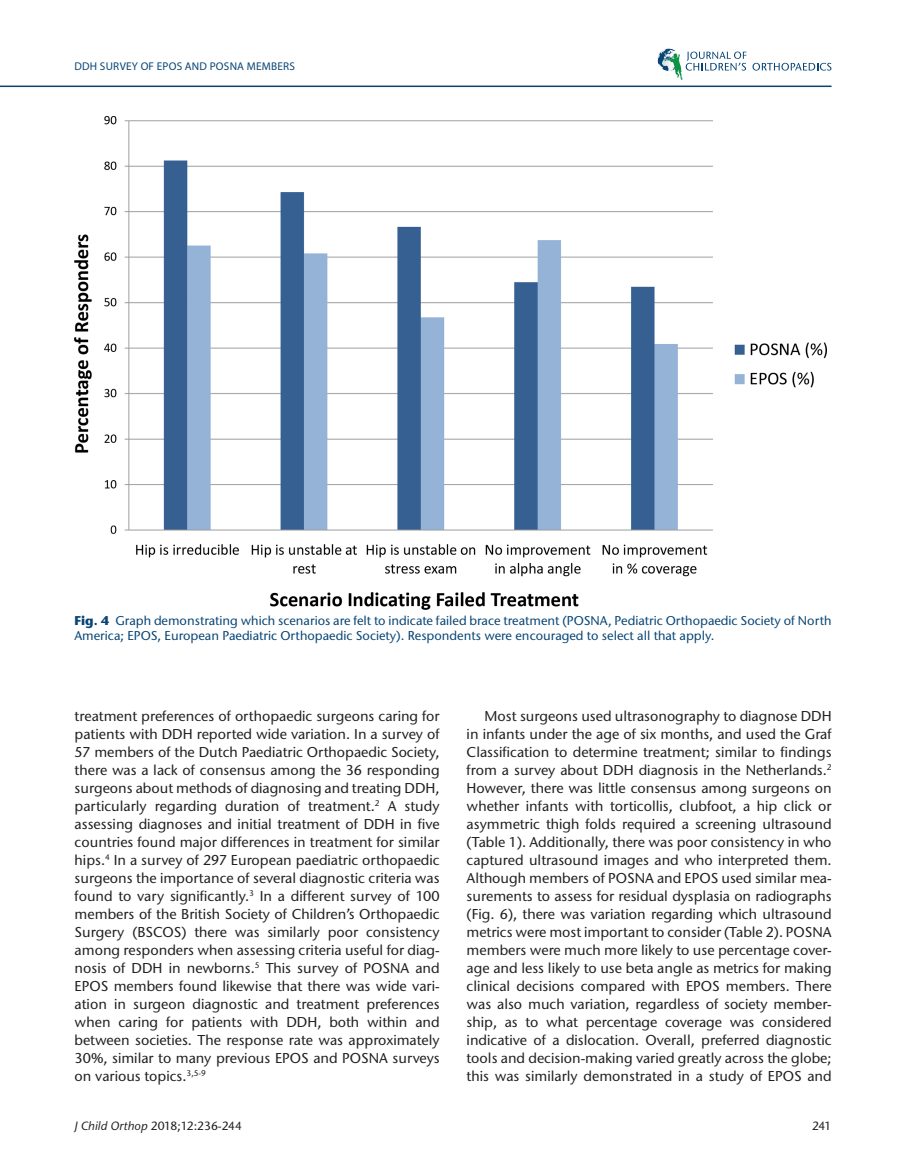
<style>
.page{position:relative;width:906px;height:1170px;background:#fff}
.page>*{position:absolute;margin:0;border:0;box-sizing:border-box;transform-origin:0 0}
.TXI{font:500 14.25px/18px "Stone Sans Pro ITC";color:#231f20;text-align:justify}
.TXT{font:500 14.25px/18px "Stone Sans Pro ITC";color:#231f20;text-align:justify}
.jrnlFigCaption{font:500 12.75px/15px "Stone Sans Pro ITC";color:#084575}
.t1{font:500 12px "Stone Sans Pro ITC";letter-spacing:-.02em;color:#231f20}
.t2{font:500 12px "Stone Sans Pro ITC";letter-spacing:-.045em;color:#231f20}
.t3{font:11.25px "Myriad Pro";letter-spacing:.02em;color:#084575}
.s1{font-family:"Stone Sans Std";font-weight:700}
.s2{font-style:italic}
</style>
<div class="page">
<svg style="left:752px;top:63px;width:79px;height:8px"></svg>
<div style="left:657px;top:48px;width:23px;height:24px;border:1px solid #fff;border-radius:50%"></div>
<svg style="left:657px;top:49px;width:89px;height:31px"></svg>
<hr style="left:0;top:86px;width:831px;height:1px;background:#084575">
<img style="left:74px;top:117px;width:752px;height:492px">
<p class="t3" style="left:75px;top:60px;width:222px">DDH SURVEY OF EPOS AND POSNA MEMBERS</p>
<p class="jrnlFigCaption" style="left:74px;top:612px;width:758px"><span class="s1">Fig. 4</span> Graph demonstrating which scenarios are felt to indicate failed brace treatment (POSNA, Pediatric Orthopaedic Society of North<br>America; EPOS, European Paediatric Orthopaedic Society). Respondents were encouraged to select all that apply.</p>
<p class="TXT" style="left:75px;top:707px;width:366px">treatment preferences of orthopaedic surgeons caring for patients with DDH reported wide variation. In a survey of 57 members of the Dutch Paediatric Orthopaedic Society, there was a lack of consensus among the 36 responding surgeons about methods of diagnosing and treating DDH, particularly regarding duration of treatment.<sup>2</sup> A study assessing diagnoses and initial treatment of DDH in five countries found major differences in treatment for similar hips.<sup>4</sup> In a survey of 297 European paediatric orthopaedic surgeons the importance of several diagnostic criteria was found to vary significantly.<sup>3</sup> In a different survey of 100 members of the British Society of Children’s Orthopaedic Surgery (BSCOS) there was similarly poor consistency among responders when assessing criteria useful for diag&shy;nosis of DDH in newborns.<sup>5</sup> This survey of POSNA and EPOS members found likewise that there was wide vari&shy;ation in surgeon diagnostic and treatment preferences when caring for patients with DDH, both within and between societies. The response rate was approximately 30%, similar to many previous EPOS and POSNA surveys on various topics.<sup>3,5-9</sup></p>
<p class="TXI" style="left:466px;top:707px;width:366px;text-indent:18px">Most surgeons used ultrasonography to diagnose DDH in infants under the age of six months, and used the Graf Classification to determine treatment; similar to findings from a survey about DDH diagnosis in the Netherlands.<sup>2<br></sup>However, there was little consensus among surgeons on whether infants with torticollis, clubfoot, a hip click or asymmetric thigh folds required a screening ultrasound (Table 1). Additionally, there was poor consistency in who captured ultrasound images and who interpreted them.<br>Although members of POSNA and EPOS used similar mea&shy;surements to assess for residual dysplasia on radiographs (Fig. 6), there was variation regarding which ultrasound metrics were most important to consider (Table 2). POSNA members were much more likely to use percentage cover&shy;age and less likely to use beta angle as metrics for making clinical decisions compared with EPOS members. There was also much variation, regardless of society member&shy;ship, as to what percentage coverage was considered indicative of a dislocation. Overall, preferred diagnostic tools and decision-making varied greatly across the globe; this was similarly demonstrated in a study of EPOS and</p>
<p class="t1" style="left:74px;top:1118px;width:169px"><span class="s2">J Child Orthop</span> 2018;12:236-244</p>
<p class="t2" style="left:812px;top:1118px;width:21px">241</p>
</div>
